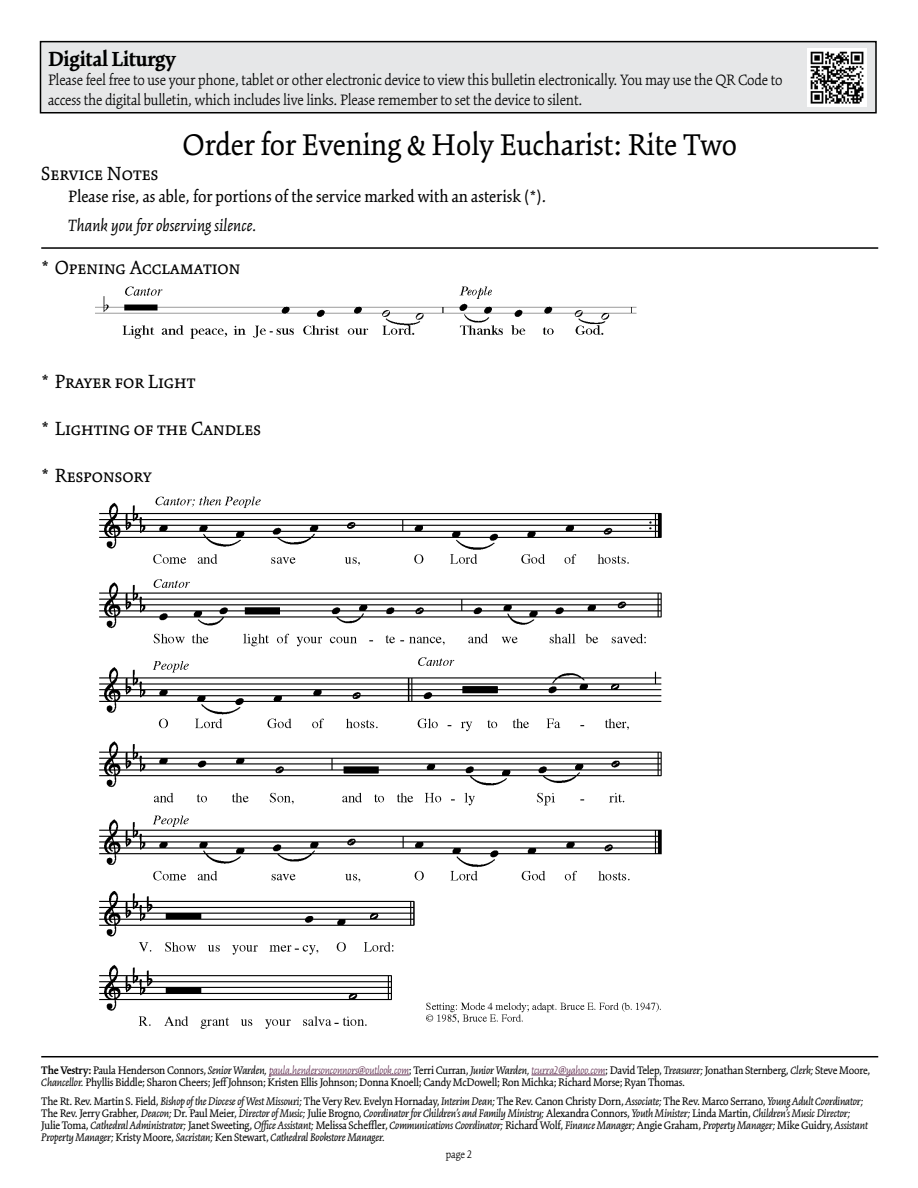
<style>
.page{position:relative;width:918px;height:1188px;background:#fff}
.page>*{position:absolute;margin:0;border:0;box-sizing:border-box;transform-origin:0 0}
.t1{font:33px "Kinesis Pro 3";color:#000}
.t2{font:700 22.5px "Kinesis Pro 3";letter-spacing:-.01em;color:#000}
.t3{font:21px "Kinesis Pro 3";color:#000}
.t4{font:18px "Kinesis Pro 3";color:#000}
.t5{font:italic 18px "Kinesis Pro 3";color:#000}
.t6{font:300 16.5px/19.8px "Kinesis Pro 3";letter-spacing:-.01em;color:#000}
.t7{font:italic 12px/12px "Kinesis Pro 3";letter-spacing:-.02em;color:#000}
.t8{font:12px/12px "Kinesis Pro 3";letter-spacing:-.02em;color:#000}
.t9{font:300 12px "Kinesis Pro 3";color:#000}
.s1{font-weight:600}
.s2{font-style:italic}
.s3{font-weight:300;font-style:italic;color:#612d50}
.s4{font-style:normal}
</style>
<div class="page">
<hr style="left:41px;top:247px;width:837px;height:2px;background:#000">
<img style="left:95px;top:286px;width:542px;height:53px">
<img style="left:99px;top:496px;width:563px;height:533px">
<div style="left:40px;top:42px;width:836px;height:71px;background:#e6e7e8"></div>
<div style="left:40px;top:41px;width:837px;height:72px;border:2px solid #000"></div>
<img style="left:808px;top:48px;width:58px;height:59px">
<hr style="left:41px;top:1056px;width:837px;height:1px;background:#000">
<hr style="left:269px;top:1075px;width:140px;height:1px;background:#612d50">
<hr style="left:531px;top:1075px;width:74px;height:1px;background:#612d50">
<h2 class="t2" style="left:48px;top:45px;width:129px">Digital Liturgy</h2>
<h3 class="t6" style="left:48px;top:70px;width:736px">Please feel free to use your phone, tablet or other electronic device to view this bulletin electronically. You may use the QR Code to access the digital bulletin, which includes live links. Please remember to set the device to silent.</h3>
<h1 class="t1" style="left:182px;top:126px;width:556px">Order for Evening &amp; Holy Eucharist: Rite Two</h1>
<h3 class="t3" style="left:41px;top:162px;width:119px">Service Notes</h3>
<h3 class="t4" style="left:68px;top:186px;width:480px">Please rise, as able, for portions of the service marked with an asterisk (*).</h3>
<h3 class="t5" style="left:68px;top:215px;width:190px">Thank you for observing silence.</h3>
<h3 class="t3" style="left:41px;top:255px;width:201px">* Opening Acclamation</h3>
<h3 class="t3" style="left:41px;top:369px;width:156px">* Prayer for Light</h3>
<h3 class="t3" style="left:41px;top:416px;width:221px">* Lighting of the Candles</h3>
<h3 class="t3" style="left:41px;top:463px;width:112px">* Responsory</h3>
<p class="t8" style="left:41px;top:1064px;width:831px"><span class="s1">The Vestry:</span> Paula Henderson Connors, <span class="s2">Senior Warden,</span> <span class="s3">paula.hendersonconnors@outlook.com</span>; Terri Curran, <span class="s2">Junior Warden,</span> <span class="s3">tcurra2@yahoo.com</span>; David Telep, <span class="s2">Treasurer;</span> Jonathan Sternberg, <span class="s2">Clerk;</span> Steve Moore,<br><span class="s2">Chancellor.</span> Phyllis Biddle; Sharon Cheers; Jeff Johnson; Kristen Ellis Johnson; Donna Knoell; Candy McDowell; Ron Michka; Richard Morse; Ryan Thomas.</p>
<p class="t7" style="left:41px;top:1095px;width:828px"><span class="s4">The Rt. Rev. Martin S. Field,</span> Bishop of the Diocese of West Missouri; <span class="s4">The Very Rev. Evelyn Hornaday,</span> Interim Dean; <span class="s4">The Rev. Canon Christy Dorn,</span> Associate; <span class="s4">The Rev. Marco Serrano,</span> Young Adult Coordinator; <span class="s4">The Rev. Jerry Grabher,</span> Deacon; <span class="s4">Dr. Paul Meier,</span> Director of Music; <span class="s4">Julie Brogno,</span> Coordinator for Children’s and Family Ministry; <span class="s4">Alexandra Connors,</span> Youth Minister; <span class="s4">Linda Martin,</span> Children’s Music Director; <span class="s4">Julie Toma,</span> Cathedral Administrator; <span class="s4">Janet Sweeting,</span> Office Assistant; <span class="s4">Melissa Scheffler,</span> Communications Coordinator; <span class="s4">Richard Wolf,</span> Finance Manager; <span class="s4">Angie Graham,</span> Property Manager; <span class="s4">Mike Guidry,</span> Assistant Property Manager; <span class="s4">Kristy Moore,</span> Sacristan; <span class="s4">Ken Stewart,</span> Cathedral Bookstore Manager.</p>
<p class="t9" style="left:446px;top:1147px;width:28px">page 2</p>
</div>
